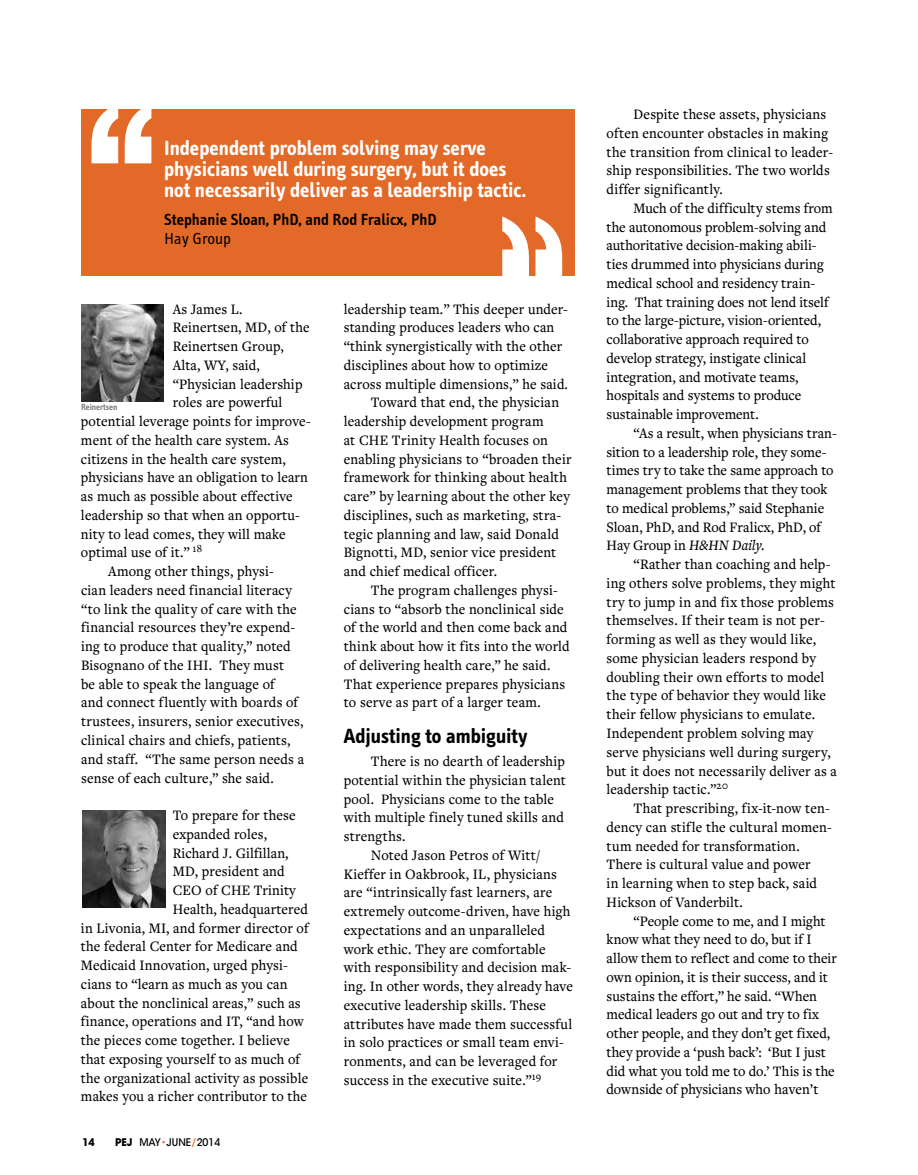
<style>
.page{position:relative;width:918px;height:1175px;background:#fff}
.page>*{position:absolute;margin:0;border:0;box-sizing:border-box;transform-origin:0 0}
.t1{font:700 21px/21px "Info Text";color:#fff}
.t2{font:700 21px "Info Text";color:#000}
.t3{font:600 16.5px "Info Text";color:#000}
.t4{font:16.5px "Info Text";color:#000}
.t5{font:500 15px/18.8px "Freight Text";letter-spacing:.01em;color:#000;scale:.95 1}
.t6{font:500 10.5px "ITC Avant Garde Std";color:#000;scale:.95 1}
.t7{font:700 10.5px "ITC Avant Garde Std";color:#000;scale:.95 1}
.t8{font:700 9px "Info Text";letter-spacing:-.01em;color:#808285}
.s1{font-weight:700}
.s2{color:#ec7023}
.s3{font-style:italic}
</style>
<div class="page">
<img style="left:81px;top:304px;width:83px;height:97px">
<img style="left:82px;top:810px;width:84px;height:97px">
<div style="left:81px;top:109px;width:493px;height:166px;background:#e26927"></div>
<svg style="left:92px;top:109px;width:59px;height:54px"></svg>
<svg style="left:502px;top:216px;width:60px;height:60px"></svg>
<h1 class="t1" style="left:164px;top:138px;width:363px">Independent problem solving may serve physicians well during surgery, but it does not necessarily deliver as a leadership tactic.</h1>
<p class="t3" style="left:164px;top:210px;width:274px">Stephanie Sloan, PhD, and Rod Fralicx, PhD</p>
<p class="t4" style="left:164px;top:229px;width:68px">Hay Group</p>
<p class="t5" style="left:173px;top:300px;width:75px">As James L.</p>
<p class="t5" style="left:173px;top:318px;width:146px">Reinertsen, MD, of the</p>
<p class="t5" style="left:173px;top:337px;width:119px">Reinertsen Group,</p>
<p class="t5" style="left:173px;top:356px;width:93px">Alta, WY, said,</p>
<p class="t5" style="left:173px;top:375px;width:138px">“Physician leadership</p>
<p class="t5" style="left:173px;top:393px;width:117px">roles are powerful</p>
<p class="t5" style="left:81px;top:412px;width:243px">potential leverage points for improve-</p>
<p class="t5" style="left:81px;top:431px;width:220px">ment of the health care system. As</p>
<p class="t5" style="left:81px;top:450px;width:217px">citizens in the health care system,</p>
<p class="t5" style="left:81px;top:468px;width:241px">physicians have an obligation to learn</p>
<p class="t5" style="left:81px;top:487px;width:224px">as much as possible about effective</p>
<p class="t5" style="left:81px;top:506px;width:232px">leadership so that when an opportu-</p>
<p class="t5" style="left:81px;top:525px;width:217px">nity to lead comes, they will make</p>
<p class="t5" style="left:81px;top:543px;width:129px">optimal use of it.” <sup>18</sup></p>
<p class="t5" style="left:108px;top:562px;width:176px">Among other things, physi-</p>
<p class="t5" style="left:81px;top:581px;width:224px">cian leaders need financial literacy</p>
<p class="t5" style="left:81px;top:600px;width:229px">“to link the quality of care with the</p>
<p class="t5" style="left:81px;top:618px;width:227px">financial resources they’re expend-</p>
<p class="t5" style="left:81px;top:637px;width:222px">ing to produce that quality,” noted</p>
<p class="t5" style="left:81px;top:656px;width:215px">Bisognano of the IHI. They must</p>
<p class="t5" style="left:81px;top:675px;width:206px">be able to speak the language of</p>
<p class="t5" style="left:81px;top:693px;width:230px">and connect fluently with boards of</p>
<p class="t5" style="left:81px;top:712px;width:236px">trustees, insurers, senior executives,</p>
<p class="t5" style="left:81px;top:731px;width:222px">clinical chairs and chiefs, patients,</p>
<p class="t5" style="left:81px;top:750px;width:236px">and staff. “The same person needs a</p>
<p class="t5" style="left:81px;top:768px;width:204px">sense of each culture,” she said.</p>
<p class="t5" style="left:173px;top:806px;width:131px">To prepare for these</p>
<p class="t5" style="left:173px;top:825px;width:101px">expanded roles,</p>
<p class="t5" style="left:173px;top:843px;width:124px">Richard J. Gilfillan,</p>
<p class="t5" style="left:173px;top:862px;width:119px">MD, president and</p>
<p class="t5" style="left:173px;top:881px;width:131px">CEO of CHE Trinity</p>
<p class="t5" style="left:173px;top:900px;width:144px">Health, headquartered</p>
<p class="t5" style="left:81px;top:918px;width:241px">in Livonia, MI, and former director of</p>
<p class="t5" style="left:81px;top:937px;width:230px">the federal Center for Medicare and</p>
<p class="t5" style="left:81px;top:956px;width:219px">Medicaid Innovation, urged physi-</p>
<p class="t5" style="left:81px;top:975px;width:219px">cians to “learn as much as you can</p>
<p class="t5" style="left:81px;top:993px;width:233px">about the nonclinical areas,” such as</p>
<p class="t5" style="left:81px;top:1012px;width:236px">finance, operations and IT, “and how</p>
<p class="t5" style="left:81px;top:1031px;width:221px">the pieces come together. I believe</p>
<p class="t5" style="left:81px;top:1050px;width:232px">that exposing yourself to as much of</p>
<p class="t5" style="left:81px;top:1068px;width:241px">the organizational activity as possible</p>
<p class="t5" style="left:81px;top:1087px;width:239px">makes you a richer contributor to the</p>
<p class="t8" style="left:81px;top:402px;width:38px">Reinertsen</p>
<p class="t7" style="left:82px;top:1135px;width:14px">14</p>
<p class="t6" style="left:115px;top:1136px;width:112px"><span class="s1">PEJ</span> MAY<span class="s2">•</span>JUNE<span class="s2">/</span>2014</p>
<p class="t5" style="left:344px;top:300px;width:237px">leadership team.” This deeper under-</p>
<p class="t5" style="left:344px;top:318px;width:223px">standing produces leaders who can</p>
<p class="t5" style="left:344px;top:337px;width:231px">“think synergistically with the other</p>
<p class="t5" style="left:344px;top:356px;width:216px">disciplines about how to optimize</p>
<p class="t5" style="left:344px;top:375px;width:237px">across multiple dimensions,” he said.</p>
<p class="t5" style="left:371px;top:393px;width:200px">Toward that end, the physician</p>
<p class="t5" style="left:344px;top:412px;width:212px">leadership development program</p>
<p class="t5" style="left:344px;top:431px;width:216px">at CHE Trinity Health focuses on</p>
<p class="t5" style="left:344px;top:450px;width:241px">enabling physicians to “broaden their</p>
<p class="t5" style="left:344px;top:468px;width:236px">framework for thinking about health</p>
<p class="t5" style="left:344px;top:487px;width:240px">care” by learning about the other key</p>
<p class="t5" style="left:344px;top:506px;width:230px">disciplines, such as marketing, stra-</p>
<p class="t5" style="left:344px;top:525px;width:228px">tegic planning and law, said Donald</p>
<p class="t5" style="left:344px;top:543px;width:225px">Bignotti, MD, senior vice president</p>
<p class="t5" style="left:344px;top:562px;width:163px">and chief medical officer.</p>
<p class="t5" style="left:371px;top:581px;width:198px">The program challenges physi-</p>
<p class="t5" style="left:344px;top:600px;width:233px">cians to “absorb the nonclinical side</p>
<p class="t5" style="left:344px;top:618px;width:237px">of the world and then come back and</p>
<p class="t5" style="left:344px;top:637px;width:239px">think about how it fits into the world</p>
<p class="t5" style="left:344px;top:656px;width:219px">of delivering health care,” he said.</p>
<p class="t5" style="left:344px;top:675px;width:235px">That experience prepares physicians</p>
<p class="t5" style="left:344px;top:693px;width:209px">to serve as part of a larger team.</p>
<h1 class="t2" style="left:344px;top:724px;width:185px">Adjusting to ambiguity</h1>
<p class="t5" style="left:371px;top:752px;width:206px">There is no dearth of leadership</p>
<p class="t5" style="left:344px;top:771px;width:235px">potential within the physician talent</p>
<p class="t5" style="left:344px;top:789px;width:223px">pool. Physicians come to the table</p>
<p class="t5" style="left:344px;top:808px;width:233px">with multiple finely tuned skills and</p>
<p class="t5" style="left:344px;top:827px;width:67px">strengths.</p>
<p class="t5" style="left:371px;top:846px;width:180px">Noted Jason Petros of Witt/</p>
<p class="t5" style="left:344px;top:864px;width:226px">Kieffer in Oakbrook, IL, physicians</p>
<p class="t5" style="left:344px;top:883px;width:221px">are “intrinsically fast learners, are</p>
<p class="t5" style="left:344px;top:902px;width:240px">extremely outcome-driven, have high</p>
<p class="t5" style="left:344px;top:921px;width:213px">expectations and an unparalleled</p>
<p class="t5" style="left:344px;top:939px;width:214px">work ethic. They are comfortable</p>
<p class="t5" style="left:344px;top:958px;width:241px">with responsibility and decision mak-</p>
<p class="t5" style="left:344px;top:977px;width:243px">ing. In other words, they already have</p>
<p class="t5" style="left:344px;top:996px;width:214px">executive leadership skills. These</p>
<p class="t5" style="left:344px;top:1014px;width:242px">attributes have made them successful</p>
<p class="t5" style="left:344px;top:1033px;width:233px">in solo practices or small team envi-</p>
<p class="t5" style="left:344px;top:1052px;width:226px">ronments, and can be leveraged for</p>
<p class="t5" style="left:344px;top:1071px;width:210px">success in the executive suite.”<sup>19</sup></p>
<p class="t5" style="left:607px;top:105px;width:240px;text-indent:27px">Despite these assets, physicians often encounter obstacles in making the transition from clinical to leader&shy;ship responsibilities. The two worlds differ significantly.</p>
<p class="t5" style="left:607px;top:199px;width:240px;text-indent:27px">Much of the difficulty stems from the autonomous problem-solving and authoritative decision-making abili&shy;ties drummed into physicians during medical school and residency train&shy;ing. That training does not lend itself to the large-picture, vision-oriented, collaborative approach required to develop strategy, instigate clinical integration, and motivate teams, hospitals and systems to produce sustainable improvement.</p>
<p class="t5" style="left:607px;top:424px;width:244px;text-indent:27px">“As a result, when physicians tran&shy;sition to a leadership role, they some&shy;times try to take the same approach to management problems that they took to medical problems,” said Stephanie Sloan, PhD, and Rod Fralicx, PhD, of Hay Group in <span class="s3">H&amp;HN Daily</span>.</p>
<p class="t5" style="left:607px;top:555px;width:244px;text-indent:27px">“Rather than coaching and help&shy;ing others solve problems, they might try to jump in and fix those problems themselves. If their team is not per&shy;forming as well as they would like, some physician leaders respond by doubling their own efforts to model the type of behavior they would like their fellow physicians to emulate.<br>Independent problem solving may serve physicians well during surgery, but it does not necessarily deliver as a leadership tactic.”<sup>20</sup></p>
<p class="t5" style="left:607px;top:799px;width:239px;text-indent:27px">That prescribing, fix-it-now ten&shy;dency can stifle the cultural momen&shy;tum needed for transformation.<br>There is cultural value and power<br>in learning when to step back, said<br>Hickson of Vanderbilt.</p>
<p class="t5" style="left:607px;top:911px;width:244px;text-indent:27px">“People come to me, and I might know what they need to do, but if I allow them to reflect and come to their own opinion, it is their success, and it sustains the effort,” he said. “When medical leaders go out and try to fix other people, and they don’t get fixed, they provide a ‘push back’: ‘But I just did what you told me to do.’ This is the downside of physicians who haven’t</p>
</div>
